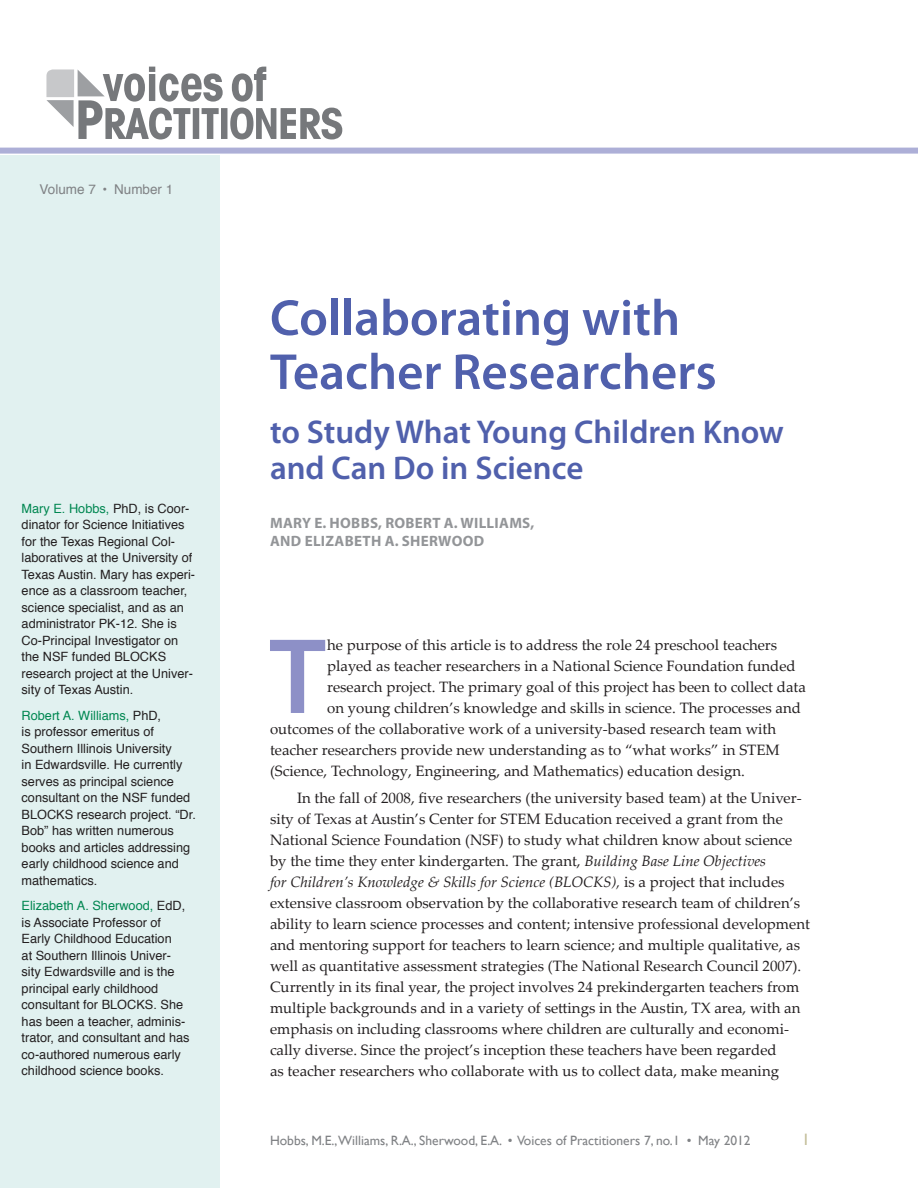
<style>
.page{position:relative;width:918px;height:1188px;background:#fff}
.page>*{position:absolute;margin:0;border:0;box-sizing:border-box;transform-origin:0 0}
.body_text{font:600 108.45px "Myriad Pro";color:#8d90c7}
.chapter_title{font:600 51px/54px "Myriad Pro";color:#5060ac}
.chapter_title-2{font:600 33px/36px "Myriad Pro";color:#5060ac}
.Running_Foot{font:16.5px "Gill Sans";color:#c5c09c}
.body_text-2{font:15px/21px "Palatino Linotype";color:#231f20}
.author{font:700 15px/18px "Myriad Pro";letter-spacing:.02em;color:#939598}
.t1{font:13.5px "Gill Sans";color:#808285}
.Running_Foot-2{font:13.5px "Helvetica";color:#808285}
.Author_bio{font:12.75px/16.5px "Helvetica";color:#231f20}
.s1{color:#008751}
.s2{font-style:italic}
</style>
<div class="page">
<div style="left:0;top:148px;width:918px;height:6px;background:#adafd7"></div>
<div style="left:0;top:155px;width:220px;height:1033px;background:#e1f1f0"></div>
<svg style="left:46px;top:67px;width:296px;height:72px"></svg>
<p class="Running_Foot-2" style="left:40px;top:179px;width:135px">Volume 7 • Number 1</p>
<p class="Author_bio" style="left:22px;top:500px;width:175px"><span class="s1">Mary E. Hobbs,</span> PhD, is Coor&shy;dinator for Science Initiatives for the Texas Regional Col&shy;laboratives at the University of<br>Texas Austin. Mary has experi&shy;ence as a classroom teacher, science specialist, and as an administrator PK-12. She is<br>Co-Principal Investigator on the NSF funded BLOCKS research project at the Univer&shy;sity of Texas Austin.</p>
<p class="Author_bio" style="left:22px;top:707px;width:176px"><span class="s1">Robert A. Williams,</span> PhD,<br>is professor emeritus of<br>Southern Illinois University<br>in Edwardsville. He currently serves as principal science consultant on the NSF funded<br>BLOCKS research project. “Dr.<br>Bob” has written numerous books and articles addressing early childhood science and mathematics.</p>
<p class="Author_bio" style="left:22px;top:898px;width:169px"><span class="s1">Elizabeth A. Sherwood,</span> EdD, is Associate Professor of<br>Early Childhood Education<br>at Southern Illinois Univer&shy;sity Edwardsville and is the principal early childhood consultant for BLOCKS. She has been a teacher, adminis&shy;trator, and consultant and has co-authored numerous early childhood science books.</p>
<p class="chapter_title" style="left:270px;top:290px;width:448px">Collaborating with<br>Teacher Researchers</p>
<p class="chapter_title-2" style="left:270px;top:413px;width:516px">to Study What Young Children Know and Can Do in Science</p>
<p class="author" style="left:270px;top:513px;width:266px">MARY E. HOBBS, ROBERT A. WILLIAMS,<br>AND ELIZABETH A. SHERWOOD</p>
<p class="body_text" style="left:269px;top:608px;width:58px">T</p>
<p class="body_text-2" style="left:327px;top:634px;width:452px">he purpose of this article is to address the role 24 preschool teachers</p>
<p class="body_text-2" style="left:327px;top:655px;width:470px">played as teacher researchers in a National Science Foundation funded</p>
<p class="body_text-2" style="left:327px;top:676px;width:480px">research project. The primary goal of this project has been to collect data</p>
<p class="body_text-2" style="left:327px;top:697px;width:475px">on young children’s knowledge and skills in science. The processes and</p>
<p class="body_text-2" style="left:270px;top:718px;width:508px">outcomes of the collaborative work of a university-based research team with</p>
<p class="body_text-2" style="left:270px;top:739px;width:511px">teacher researchers provide new understanding as to “what works” in STEM</p>
<p class="body_text-2" style="left:270px;top:760px;width:476px">(Science, Technology, Engineering, and Mathematics) education design.</p>
<p class="body_text-2" style="left:270px;top:787px;width:542px;text-indent:27px">In the fall of 2008, five researchers (the university based team) at the Univer&shy;sity of Texas at Austin’s Center for STEM Education received a grant from the National Science Foundation (NSF) to study what children know about science by the time they enter kindergarten. The grant, <span class="s2">Building Base Line Objectives<br>for Children’s Knowledge &amp; Skills for Science (BLOCKS),</span> is a project that includes extensive classroom observation by the collaborative research team of children’s ability to learn science processes and content; intensive professional development and mentoring support for teachers to learn science; and multiple qualitative, as well as quantitative assessment strategies (The National Research Council 2007).<br>Currently in its final year, the project involves 24 prekindergarten teachers from multiple backgrounds and in a variety of settings in the Austin, TX area, with an emphasis on including classrooms where children are culturally and economi&shy;cally diverse. Since the project’s inception these teachers have been regarded<br>as teacher researchers who collaborate with us to collect data, make meaning</p>
<p class="t1" style="left:270px;top:1133px;width:482px">Hobbs, M.E.,Williams, R.A., Sherwood, E.A. • Voices of Practitioners 7, no.1 • May 2012</p>
<p class="Running_Foot" style="left:802px;top:1130px;width:10px">1</p>
</div>
